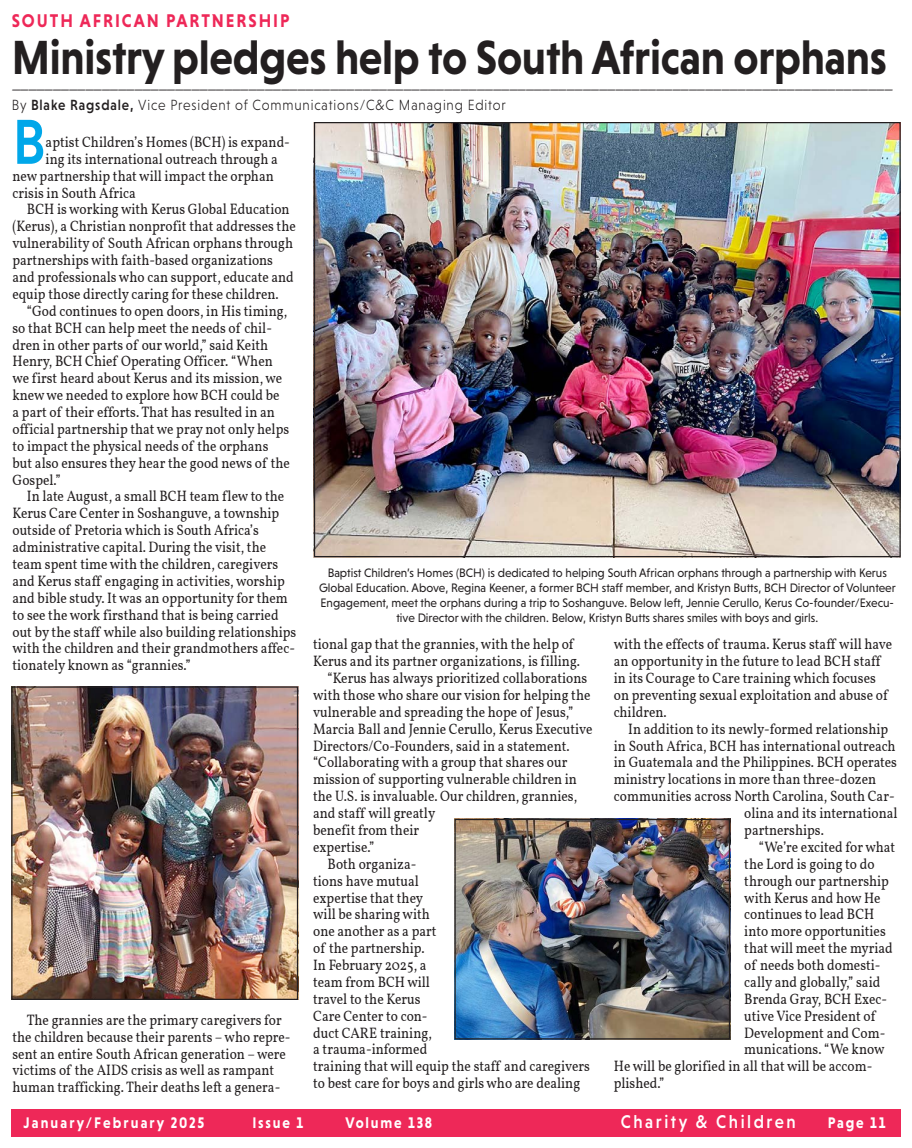
<style>
.page{position:relative;width:912px;height:1148px;background:#fff}
.page>*{position:absolute;margin:0;border:0;box-sizing:border-box;transform-origin:0 0}
.t1{font:500 64.62px "Niveau Grotesk";color:#00a7e9;scale:.9 1}
.t2{font:700 48.75px "Niveau Grotesk";letter-spacing:-.005em;color:#231f20;scale:.9 1}
.t3{font:700 18.75px "Niveau Grotesk";letter-spacing:.115em;color:#ee2858;scale:.9 1}
.t4{font:500 18.75px "Niveau Grotesk";letter-spacing:.15em;color:#fff;scale:.9 1}
.t5{font:17.5px "Vollkorn";color:#231f20;scale:.95 1}
.t6{font:700 15.62px "Niveau Grotesk";letter-spacing:.125em;color:#fff;scale:.9 1}
.t7{font:700 15.62px "Niveau Grotesk";letter-spacing:.15em;color:#fff;scale:.9 1}
.t8{font:15px/16.9px "Vollkorn";color:#231f20;scale:.9 1}
.t9{font:300 15px "Niveau Grotesk";letter-spacing:.065em;color:#231f20;scale:.9 1}
.t10{font:12.5px/15px "Niveau Grotesk";color:#231f20;text-align:center;scale:.95 1}
.s1{font-style:inherit}
.s2{font-weight:500}
</style>
<div class="page">
<img style="left:316px;top:124px;width:582px;height:431px">
<img style="left:13px;top:688px;width:283px;height:310px">
<div style="left:11px;top:686px;width:287px;height:314px;border:1px solid #231f20"></div>
<div style="left:11px;top:1109px;width:889px;height:27px;background:#ee2858"></div>
<img style="left:456px;top:821px;width:272px;height:216px">
<div style="left:454px;top:819px;width:276px;height:220px;border:1px solid #231f20"></div>
<p class="t3" style="left:12px;top:9px;width:310px">SOUTH AFRICAN PARTNERSHIP</p>
<h2 class="t2" style="left:12px;top:29px;width:973px">Ministry pledges help to South African orphans</h2>
<p class="t5" style="left:12px;top:69px;width:929px">____________________________________________________________________________________________________________</p>
<p class="t9" style="left:12px;top:97px;width:550px"><span class="s1">B</span>y <span class="s2">Blake Ragsdale,</span> Vice President of Communications/C&amp;C Managing Editor</p>
<h1 class="t1" style="left:12px;top:105px;width:38px">B</h1>
<p class="t8" style="left:46px;top:132px;width:273px">aptist Children’s Homes (BCH) is expand-</p>
<p class="t8" style="left:46px;top:149px;width:260px">ing its international outreach through a</p>
<p class="t8" style="left:12px;top:166px;width:292px">new partnership that will impact the orphan</p>
<p class="t8" style="left:12px;top:183px;width:138px">crisis in South Africa</p>
<p class="t8" style="left:27px;top:200px;width:293px">BCH is working with Kerus Global Education</p>
<p class="t8" style="left:12px;top:217px;width:316px">(Kerus), a Christian nonprofit that addresses the</p>
<p class="t8" style="left:12px;top:234px;width:313px">vulnerability of South African orphans through</p>
<p class="t8" style="left:12px;top:251px;width:291px">partnerships with faith-based organizations</p>
<p class="t8" style="left:12px;top:267px;width:314px">and professionals who can support, educate and</p>
<p class="t8" style="left:12px;top:284px;width:297px">equip those directly caring for these children.</p>
<p class="t8" style="left:27px;top:301px;width:290px">“God continues to open doors, in His timing,</p>
<p class="t8" style="left:12px;top:318px;width:290px">so that BCH can help meet the needs of chil-</p>
<p class="t8" style="left:12px;top:335px;width:285px">dren in other parts of our world,” said Keith</p>
<p class="t8" style="left:12px;top:352px;width:290px">Henry, BCH Chief Operating Officer. “When</p>
<p class="t8" style="left:12px;top:369px;width:301px">we first heard about Kerus and its mission, we</p>
<p class="t8" style="left:12px;top:386px;width:298px">knew we needed to explore how BCH could be</p>
<p class="t8" style="left:12px;top:402px;width:293px">a part of their efforts. That has resulted in an</p>
<p class="t8" style="left:12px;top:419px;width:309px">official partnership that we pray not only helps</p>
<p class="t8" style="left:12px;top:436px;width:286px">to impact the physical needs of the orphans</p>
<p class="t8" style="left:12px;top:453px;width:309px">but also ensures they hear the good news of the</p>
<p class="t8" style="left:12px;top:470px;width:55px">Gospel.”</p>
<p class="t8" style="left:27px;top:487px;width:287px">In late August, a small BCH team flew to the</p>
<p class="t8" style="left:12px;top:504px;width:298px">Kerus Care Center in Soshanguve, a township</p>
<p class="t8" style="left:12px;top:521px;width:275px">outside of Pretoria which is South Africa’s</p>
<p class="t8" style="left:12px;top:537px;width:283px">administrative capital. During the visit, the</p>
<p class="t8" style="left:12px;top:554px;width:296px">team spent time with the children, caregivers</p>
<p class="t8" style="left:12px;top:571px;width:304px">and Kerus staff engaging in activities, worship</p>
<p class="t8" style="left:12px;top:588px;width:307px">and bible study. It was an opportunity for them</p>
<p class="t8" style="left:12px;top:605px;width:297px">to see the work firsthand that is being carried</p>
<p class="t8" style="left:12px;top:622px;width:317px">out by the staff while also building relationships</p>
<p class="t8" style="left:12px;top:639px;width:315px">with the children and their grandmothers affec-</p>
<p class="t8" style="left:12px;top:656px;width:199px">tionately known as “grannies.”</p>
<p class="t8" style="left:12px;top:1010px;width:310px;text-indent:14px">The grannies are the primary caregivers for the children because their parents – who repre&shy;sent an entire South African generation – were victims of the AIDS crisis as well as rampant human trafficking. Their deaths left a genera-</p>
<p class="t10" style="left:319px;top:565px;width:608px">Baptist Children’s Homes (BCH) is dedicated to helping South African orphans through a partnership with Kerus Global Education. Above, Regina Keener, a former BCH staff member, and Kristyn Butts, BCH Director of Volunteer Engagement, meet the orphans during a trip to Soshanguve. Below left, Jennie Cerullo, Kerus Co-founder/Execu&shy;tive Director with the children. Below, Kristyn Butts shares smiles with boys and girls.</p>
<p class="t8" style="left:313px;top:635px;width:291px">tional gap that the grannies, with the help of</p>
<p class="t8" style="left:313px;top:651px;width:298px">Kerus and its partner organizations, is filling.</p>
<p class="t8" style="left:327px;top:668px;width:290px">“Kerus has always prioritized collaborations</p>
<p class="t8" style="left:313px;top:685px;width:309px">with those who share our vision for helping the</p>
<p class="t8" style="left:313px;top:702px;width:290px">vulnerable and spreading the hope of Jesus,”</p>
<p class="t8" style="left:313px;top:719px;width:312px">Marcia Ball and Jennie Cerullo, Kerus Executive</p>
<p class="t8" style="left:313px;top:736px;width:286px">Directors/Co-Founders, said in a statement.</p>
<p class="t8" style="left:313px;top:753px;width:284px">“Collaborating with a group that shares our</p>
<p class="t8" style="left:313px;top:770px;width:294px">mission of supporting vulnerable children in</p>
<p class="t8" style="left:313px;top:786px;width:295px">the U.S. is invaluable. Our children, grannies,</p>
<p class="t8" style="left:313px;top:803px;width:137px">and staff will greatly</p>
<p class="t8" style="left:313px;top:820px;width:119px">benefit from their</p>
<p class="t8" style="left:313px;top:837px;width:70px">expertise.”</p>
<p class="t8" style="left:327px;top:854px;width:100px">Both organiza-</p>
<p class="t8" style="left:313px;top:871px;width:119px">tions have mutual</p>
<p class="t8" style="left:313px;top:888px;width:124px">expertise that they</p>
<p class="t8" style="left:313px;top:905px;width:131px">will be sharing with</p>
<p class="t8" style="left:313px;top:921px;width:139px">one another as a part</p>
<p class="t8" style="left:313px;top:938px;width:125px">of the partnership.</p>
<p class="t8" style="left:313px;top:955px;width:127px">In February 2025, a</p>
<p class="t8" style="left:313px;top:972px;width:131px">team from BCH will</p>
<p class="t8" style="left:313px;top:989px;width:121px">travel to the Kerus</p>
<p class="t8" style="left:313px;top:1006px;width:129px">Care Center to con-</p>
<p class="t8" style="left:313px;top:1023px;width:133px">duct CARE training,</p>
<p class="t8" style="left:313px;top:1040px;width:128px">a trauma-informed</p>
<p class="t8" style="left:313px;top:1056px;width:309px">training that will equip the staff and caregivers</p>
<p class="t8" style="left:313px;top:1073px;width:298px">to best care for boys and girls who are dealing</p>
<p class="t8" style="left:613px;top:635px;width:311px">with the effects of trauma. Kerus staff will have an opportunity in the future to lead BCH staff in its Courage to Care training which focuses on preventing sexual exploitation and abuse of children.</p>
<p class="t8" style="left:628px;top:719px;width:290px">In addition to its newly-formed relationship</p>
<p class="t8" style="left:613px;top:736px;width:314px">in South Africa, BCH has international outreach</p>
<p class="t8" style="left:613px;top:753px;width:316px">in Guatemala and the Philippines. BCH operates</p>
<p class="t8" style="left:613px;top:770px;width:293px">ministry locations in more than three-dozen</p>
<p class="t8" style="left:613px;top:786px;width:313px">communities across North Carolina, South Car-</p>
<p class="t8" style="left:744px;top:803px;width:172px">olina and its international</p>
<p class="t8" style="left:744px;top:820px;width:90px">partnerships.</p>
<p class="t8" style="left:758px;top:837px;width:153px">“We’re excited for what</p>
<p class="t8" style="left:744px;top:854px;width:146px">the Lord is going to do</p>
<p class="t8" style="left:744px;top:871px;width:162px">through our partnership</p>
<p class="t8" style="left:744px;top:888px;width:153px">with Kerus and how He</p>
<p class="t8" style="left:744px;top:905px;width:146px">continues to lead BCH</p>
<p class="t8" style="left:744px;top:921px;width:159px">into more opportunities</p>
<p class="t8" style="left:744px;top:938px;width:166px">that will meet the myriad</p>
<p class="t8" style="left:744px;top:955px;width:153px">of needs both domesti-</p>
<p class="t8" style="left:744px;top:972px;width:153px">cally and globally,” said</p>
<p class="t8" style="left:744px;top:989px;width:160px">Brenda Gray, BCH Exec-</p>
<p class="t8" style="left:744px;top:1006px;width:147px">utive Vice President of</p>
<p class="t8" style="left:744px;top:1023px;width:158px">Development and Com-</p>
<p class="t8" style="left:744px;top:1040px;width:157px">munications. “We know</p>
<p class="t8" style="left:613px;top:1056px;width:289px">He will be glorified in all that will be accom-</p>
<p class="t8" style="left:613px;top:1073px;width:58px">plished.”</p>
<p class="t7" style="left:23px;top:1113px;width:202px">January/February 2025</p>
<p class="t6" style="left:252px;top:1113px;width:58px">Issue 1</p>
<p class="t6" style="left:345px;top:1113px;width:98px">Volume 138</p>
<p class="t4" style="left:620px;top:1111px;width:196px">Charity &amp; Children</p>
<p class="t6" style="left:827px;top:1113px;width:65px">Page 11</p>
</div>
